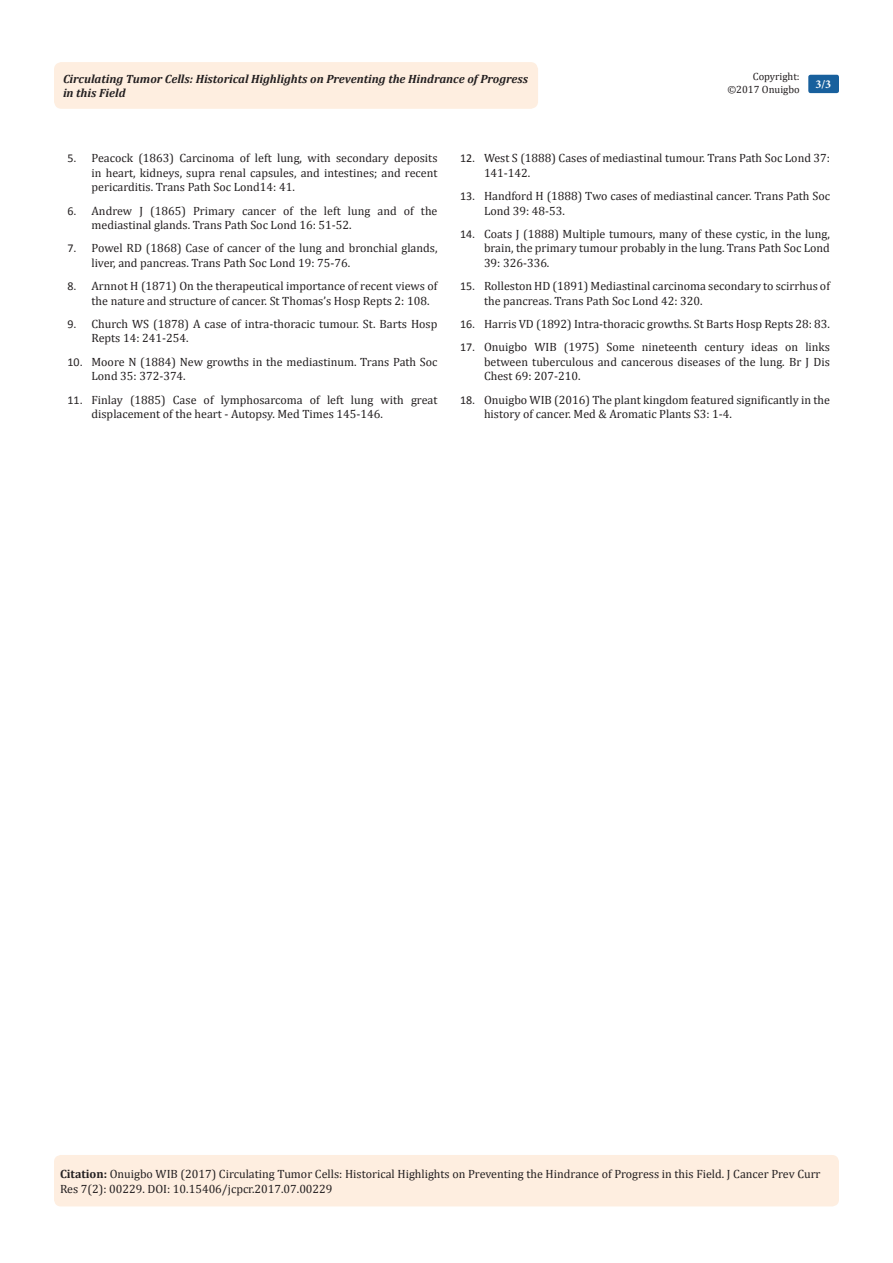
<style>
.page{position:relative;width:893px;height:1263px;background:#fff}
.page>*{position:absolute;margin:0;border:0;box-sizing:border-box;transform-origin:0 0}
.Citation{font:12px/14.4px "Cambria";color:#231f20}
.t1{font:italic 700 12px/14.4px "Cambria";color:#231f20}
.t2{font:700 12px "Minion Pro";color:#fff}
.t3{font:10.5px/12.6px "Cambria";color:#231f20;text-align:right}
.s1{font-family:"Calibri"}
.s2{font-weight:700}
</style>
<div class="page">
<div style="left:54px;top:62px;width:484px;height:47px;background:#feeee0;border-radius:8px"></div>
<div style="left:808px;top:75px;width:31px;height:18px;background:#18609d;border-radius:2px"></div>
<div style="left:54px;top:1155px;width:785px;height:51px;background:#feeee0;border-radius:7px"></div>
<p class="t3" style="left:727px;top:70px;width:74px">Copyright: ©2017 Onuigbo</p>
<p class="t1" style="left:63px;top:71px;width:466px">Circulating Tumor Cells: Historical Highlights on Preventing the Hindrance of Progress in this Field</p>
<p class="t2" style="left:815px;top:76px;width:17px">3/3</p>
<p class="Citation" style="left:92px;top:151px;width:347px;text-align:justify;text-indent:-24px"><span class="s1">5.</span> Peacock (1863) Carcinoma of left lung, with secondary deposits in heart, kidneys, supra renal capsules, and intestines; and recent pericarditis. Trans Path Soc Lond14: 41.</p>
<p class="Citation" style="left:92px;top:203px;width:347px;text-indent:-24px"><span class="s1">6.</span> Andrew J (1865) Primary cancer of the left lung and of the mediastinal glands. Trans Path Soc Lond 16: 51-52.</p>
<p class="Citation" style="left:92px;top:241px;width:347px;text-indent:-24px"><span class="s1">7.</span> Powel RD (1868) Case of cancer of the lung and bronchial glands, liver, and pancreas. Trans Path Soc Lond 19: 75-76.</p>
<p class="Citation" style="left:92px;top:279px;width:347px;text-indent:-24px"><span class="s1">8.</span> Arnnot H (1871) On the therapeutical importance of recent views of the nature and structure of cancer. St Thomas’s Hosp Repts 2: 108.</p>
<p class="Citation" style="left:92px;top:317px;width:347px;text-indent:-24px"><span class="s1">9.</span> Church WS (1878) A case of intra-thoracic tumour. St. Barts Hosp<br>Repts 14: 241-254.</p>
<p class="Citation" style="left:92px;top:354px;width:347px;text-indent:-24px"><span class="s1">10.</span> Moore N (1884) New growths in the mediastinum. Trans Path Soc<br>Lond 35: 372-374.</p>
<p class="Citation" style="left:92px;top:392px;width:347px;text-indent:-24px"><span class="s1">11.</span> Finlay (1885) Case of lymphosarcoma of left lung with great displacement of the heart - Autopsy. Med Times 145-146.</p>
<p class="Citation" style="left:484px;top:151px;width:347px;text-indent:-24px"><span class="s1">12.</span> West S (1888) Cases of mediastinal tumour. Trans Path Soc Lond 37:<br>141-142.</p>
<p class="Citation" style="left:484px;top:189px;width:347px;text-indent:-24px"><span class="s1">13.</span> Handford H (1888) Two cases of mediastinal cancer. Trans Path Soc<br>Lond 39: 48-53.</p>
<p class="Citation" style="left:484px;top:227px;width:347px;text-align:justify;text-indent:-24px"><span class="s1">14.</span> Coats J (1888) Multiple tumours, many of these cystic, in the lung, brain, the primary tumour probably in the lung. Trans Path Soc Lond 39: 326-336.</p>
<p class="Citation" style="left:484px;top:279px;width:347px;text-indent:-24px"><span class="s1">15.</span> Rolleston HD (1891) Mediastinal carcinoma secondary to scirrhus of the pancreas. Trans Path Soc Lond 42: 320.</p>
<p class="Citation" style="left:460px;top:317px;width:371px"><span class="s1">16.</span> Harris VD (1892) Intra-thoracic growths. St Barts Hosp Repts 28: 83.</p>
<p class="Citation" style="left:484px;top:340px;width:347px;text-align:justify;text-indent:-24px"><span class="s1">17.</span> Onuigbo WIB (1975) Some nineteenth century ideas on links between tuberculous and cancerous diseases of the lung. Br J Dis Chest 69: 207-210.</p>
<p class="Citation" style="left:484px;top:392px;width:347px;text-indent:-24px"><span class="s1">18.</span> Onuigbo WIB (2016) The plant kingdom featured significantly in the history of cancer. Med &amp; Aromatic Plants S3: 1-4.</p>
<p class="Citation" style="left:60px;top:1167px;width:762px"><span class="s2">Citation:</span> Onuigbo WIB (2017) Circulating Tumor Cells: Historical Highlights on Preventing the Hindrance of Progress in this Field. J Cancer Prev Curr<br>Res 7(2): 00229. DOI: 10.15406/jcpcr.2017.07.00229</p>
</div>
